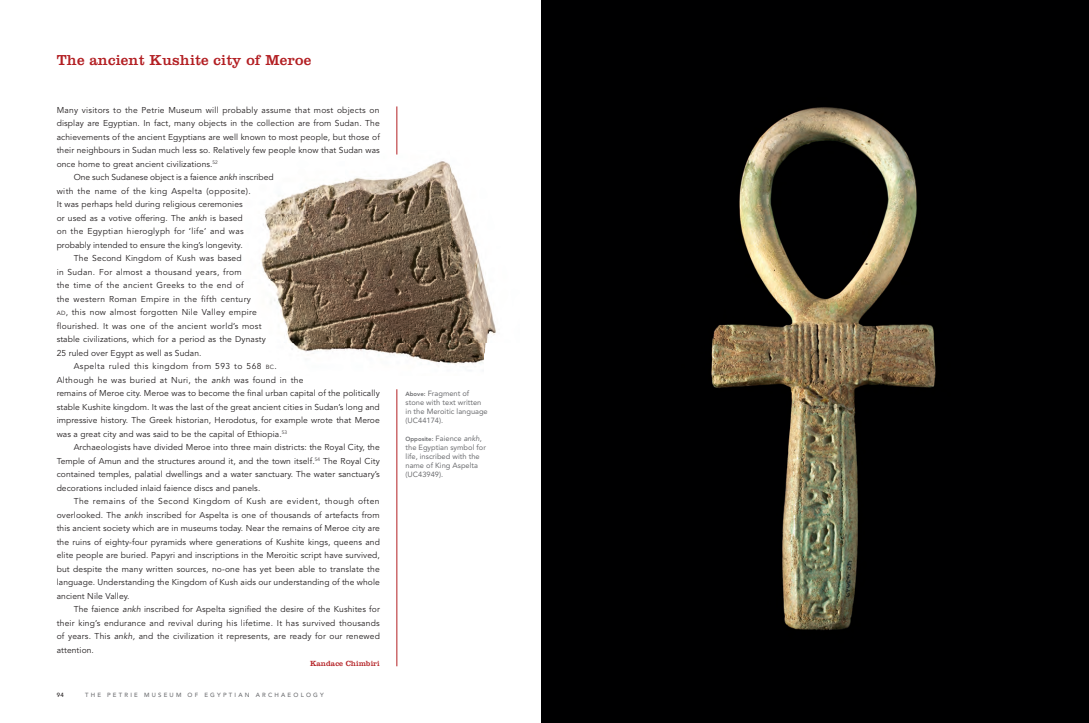
<style>
.page{position:relative;width:1089px;height:723px;background:#fff}
.page>*{position:absolute;margin:0;border:0;box-sizing:border-box;transform-origin:0 0}
.t1{font:15px "Clarendon LT Std";letter-spacing:.01em;color:#b31f23}
.t2{font:8.5px "Avenir LT Std";letter-spacing:.01em;color:#231f20}
.t3{font:8.5px "Avenir LT Std";letter-spacing:.035em;color:#231f20}
.t4{font:8.5px "Avenir LT Std";letter-spacing:.05em;color:#231f20}
.t5{font:8.5px "Avenir LT Std";letter-spacing:.03em;color:#231f20}
.t6{font:8.5px "Avenir LT Std";letter-spacing:.045em;color:#231f20}
.t7{font:8.5px "Avenir LT Std";letter-spacing:.04em;color:#231f20}
.t8{font:7.8px "Clarendon LT Std";letter-spacing:.01em;color:#b31f23}
.t9{font:7.5px/9px "Avenir LT Std";color:#6c6d70}
.t10{font:500 6px "Avenir LT Std";letter-spacing:.37em;color:#6c6d70}
.t11{font:800 6px "Avenir LT Std";color:#6c6d70}
.t12{font:500 6px "Avenir LT Std";color:#231f20}
.s1{font-style:italic}
.s2{font-size:5.9px}
.s3{font-weight:800;font-size:6px}
.s4{font-weight:400;font-size:7.5px}
.s5{font-weight:400;font-style:italic;font-size:7.5px}
</style>
<div class="page">
<img style="left:541px;top:0;width:547px;height:723px">
<img style="left:261px;top:150px;width:235px;height:215px">
<hr style="left:396px;top:106px;width:1px;height:48px;background:#b31f23">
<hr style="left:396px;top:389px;width:1px;height:277px;background:#b31f23">
<h1 class="t1" style="left:57px;top:51px;width:256px">The ancient Kushite city of Meroe</h1>
<p class="t2" style="left:57px;top:105px;width:324px">Many visitors to the Petrie Museum will probably assume that most objects on</p>
<p class="t2" style="left:57px;top:118px;width:324px">display are Egyptian. In fact, many objects in the collection are from Sudan. The</p>
<p class="t2" style="left:57px;top:132px;width:325px">achievements of the ancient Egyptians are well known to most people, but those of</p>
<p class="t2" style="left:57px;top:145px;width:325px">their neighbours in Sudan much less so. Relatively few people know that Sudan was</p>
<p class="t2" style="left:57px;top:159px;width:163px">once home to great ancient civilizations.<sup>52</sup></p>
<p class="t2" style="left:74px;top:172px;width:201px">One such Sudanese object is a faience <span class="s1">ankh</span> inscribed</p>
<p class="t6" style="left:57px;top:186px;width:196px">with the name of the king Aspelta (opposite).</p>
<p class="t2" style="left:57px;top:199px;width:187px">It was perhaps held during religious ceremonies</p>
<p class="t2" style="left:57px;top:213px;width:187px">or used as a votive offering. The <span class="s1">ankh</span> is based</p>
<p class="t3" style="left:57px;top:226px;width:188px">on the Egyptian hieroglyph for ‘life’ and was</p>
<p class="t2" style="left:57px;top:240px;width:187px">probably intended to ensure the king’s longevity.</p>
<p class="t2" style="left:74px;top:253px;width:169px">The Second Kingdom of Kush was based</p>
<p class="t3" style="left:57px;top:267px;width:186px">in Sudan. For almost a thousand years, from</p>
<p class="t3" style="left:57px;top:280px;width:188px">the time of the ancient Greeks to the end of</p>
<p class="t7" style="left:57px;top:294px;width:196px">the western Roman Empire in the fifth century</p>
<p class="t5" style="left:57px;top:307px;width:202px"><span class="s2">ad</span>, this now almost forgotten Nile Valley empire</p>
<p class="t5" style="left:57px;top:321px;width:206px">flourished. It was one of the ancient world’s most</p>
<p class="t2" style="left:57px;top:334px;width:210px">stable civilizations, which for a period as the Dynasty</p>
<p class="t2" style="left:57px;top:348px;width:146px">25 ruled over Egypt as well as Sudan.</p>
<p class="t4" style="left:74px;top:361px;width:204px">Aspelta ruled this kingdom from 593 to 568 <span class="s2">bc</span>.</p>
<p class="t3" style="left:57px;top:375px;width:248px">Although he was buried at Nuri, the <span class="s1">ankh</span> was found in the</p>
<p class="t2" style="left:57px;top:388px;width:324px">remains of Meroe city. Meroe was to become the final urban capital of the politically</p>
<p class="t2" style="left:57px;top:402px;width:324px">stable Kushite kingdom. It was the last of the great ancient cities in Sudan’s long and</p>
<p class="t2" style="left:57px;top:415px;width:324px">impressive history. The Greek historian, Herodotus, for example wrote that Meroe</p>
<p class="t2" style="left:57px;top:429px;width:232px">was a great city and was said to be the capital of Ethiopia.<sup>53</sup></p>
<p class="t2" style="left:74px;top:442px;width:307px">Archaeologists have divided Meroe into three main districts: the Royal City, the</p>
<p class="t2" style="left:57px;top:456px;width:324px">Temple of Amun and the structures around it, and the town itself.<sup>54</sup> The Royal City</p>
<p class="t2" style="left:57px;top:469px;width:324px">contained temples, palatial dwellings and a water sanctuary. The water sanctuary’s</p>
<p class="t2" style="left:57px;top:483px;width:205px">decorations included inlaid faience discs and panels.</p>
<p class="t4" style="left:74px;top:496px;width:307px">The remains of the Second Kingdom of Kush are evident, though often</p>
<p class="t2" style="left:57px;top:510px;width:324px">overlooked. The <span class="s1">ankh</span> inscribed for Aspelta is one of thousands of artefacts from</p>
<p class="t2" style="left:57px;top:523px;width:324px">this ancient society which are in museums today. Near the remains of Meroe city are</p>
<p class="t2" style="left:57px;top:537px;width:325px">the ruins of eighty-four pyramids where generations of Kushite kings, queens and</p>
<p class="t2" style="left:57px;top:550px;width:325px">elite people are buried. Papyri and inscriptions in the Meroitic script have survived,</p>
<p class="t2" style="left:57px;top:564px;width:324px">but despite the many written sources, no-one has yet been able to translate the</p>
<p class="t2" style="left:57px;top:577px;width:324px">language. Understanding the Kingdom of Kush aids our understanding of the whole</p>
<p class="t2" style="left:57px;top:591px;width:74px">ancient Nile Valley.</p>
<p class="t2" style="left:74px;top:604px;width:307px">The faience <span class="s1">ankh</span> inscribed for Aspelta signified the desire of the Kushites for</p>
<p class="t2" style="left:57px;top:618px;width:324px">their king’s endurance and revival during his lifetime. It has survived thousands</p>
<p class="t2" style="left:57px;top:631px;width:325px">of years. This <span class="s1">ankh,</span> and the civilization it represents, are ready for our renewed</p>
<p class="t2" style="left:57px;top:645px;width:39px">attention.</p>
<p class="t8" style="left:310px;top:659px;width:71px">Kandace Chimbiri</p>
<p class="t12" style="left:57px;top:691px;width:8px">94</p>
<p class="t10" style="left:85px;top:691px;width:240px">THE PETRIE MUSEUM OF EGYPTIAN ARCHAEOLOGY</p>
<p class="t9" style="left:405px;top:389px;width:84px"><span class="s3">Above:</span> Fragment of stone with text written in the Meroitic language (UC44174).</p>
<p class="t11" style="left:405px;top:435px;width:78px">Opposite: <span class="s4">Faience</span> <span class="s5">ankh</span><span class="s4">,</span></p>
<p class="t9" style="left:405px;top:443px;width:82px">the Egyptian symbol for life, inscribed with the name of King Aspelta (UC43949).</p>
</div>
